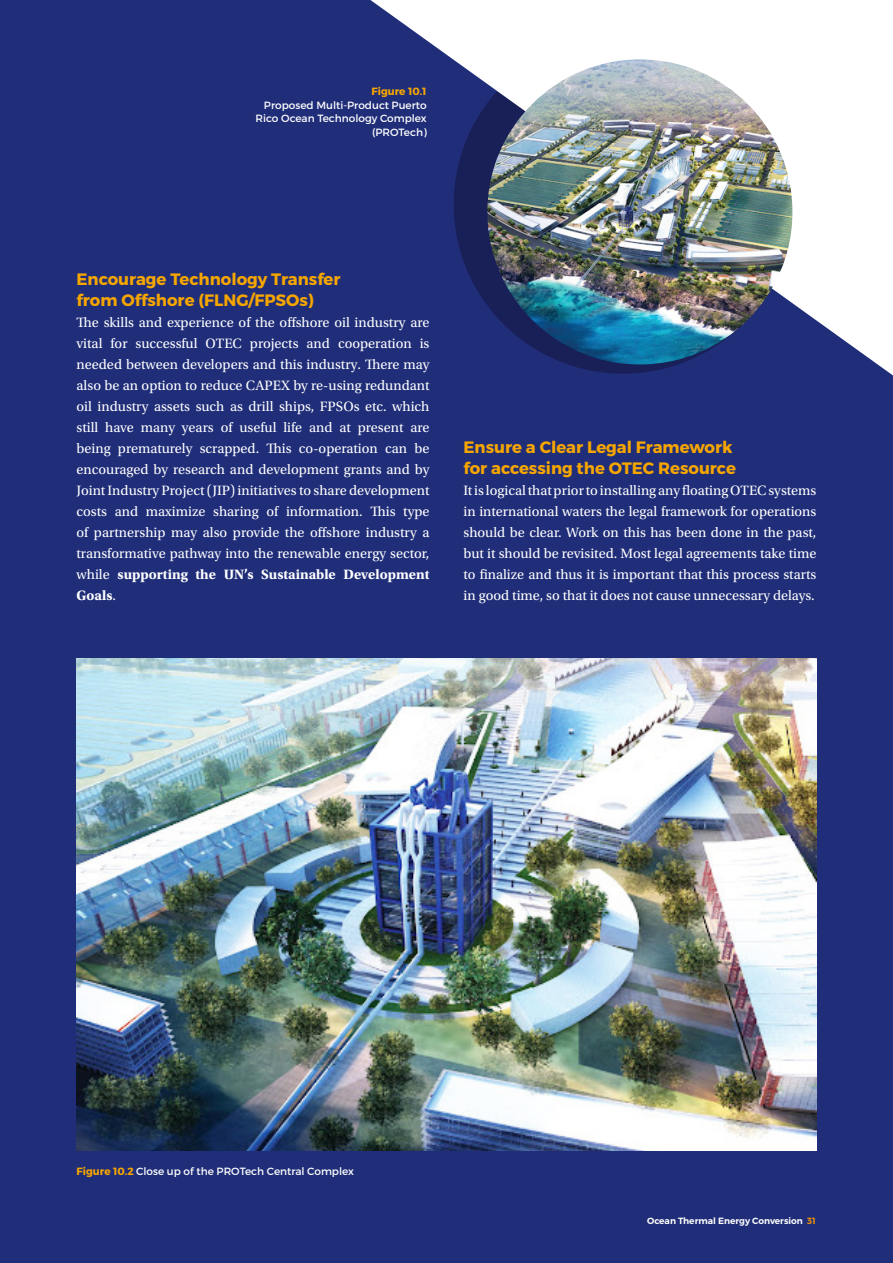
<style>
.page{position:relative;width:893px;height:1263px;background:#202e79}
.page>*{position:absolute;margin:0;border:0;box-sizing:border-box;transform-origin:0 0}
.t1{font:700 16.5px/21px "Montserrat";color:#f7a600}
.t2{font:14.25px/21px "Utopia Std";color:#fff;text-align:justify}
.t3{font:10.5px/13.5px "Montserrat";color:#fff;text-align:right}
.t4{font:700 10.5px "Montserrat";color:#f7a600}
.t5{font:600 9px "Montserrat";color:#fff}
.s1{font-weight:700}
.s2{font-weight:700;color:#f7a600}
.s3{color:#f39200}
</style>
<div class="page">
<img style="left:77px;top:658px;width:739px;height:492px">
<svg style="left:370px;top:0;width:523px;height:375px;fill:#fff"></svg>
<img style="left:487px;top:59px;width:305px;height:305px;border-radius:153px">
<p class="t4" style="left:371px;top:86px;width:57px">Figure 10.1</p>
<p class="t3" style="left:256px;top:99px;width:172px">Proposed Multi-Product Puerto<br>Rico Ocean Technology Complex (PROTech)</p>
<p class="t1" style="left:77px;top:269px;width:265px">Encourage Technology Transfer from Offshore (FLNG/FPSOs)</p>
<p class="t2" style="left:77px;top:313px;width:354px">The skills and experience of the offshore oil industry are vital for successful OTEC projects and cooperation is needed between developers and this industry. There may also be an option to reduce CAPEX by re-using redundant oil industry assets such as drill ships, FPSOs etc. which still have many years of useful life and at present are being prematurely scrapped. This co-operation can be encouraged by research and development grants and by Joint Industry Project (JIP) initiatives to share development costs and maximize sharing of information. This type of partnership may also provide the offshore industry a transformative pathway into the renewable energy sector, while <span class="s1">supporting the UN’s Sustainable Development Goals</span>.</p>
<p class="t1" style="left:463px;top:437px;width:274px">Ensure a Clear Legal Framework for accessing the OTEC Resource</p>
<p class="t2" style="left:463px;top:481px;width:354px">It is logical that prior to installing any floating OTEC systems in international waters the legal framework for operations should be clear. Work on this has been done in the past, but it should be revisited. Most legal agreements take time to finalize and thus it is important that this process starts in good time, so that it does not cause unnecessary delays.</p>
<p class="t3" style="left:77px;top:1165px;width:279px"><span class="s2">Figure 10.2</span> Close up of the PROTech Central Complex</p>
<p class="t5" style="left:647px;top:1217px;width:170px">Ocean Thermal Energy Conversion <span class="s3">31</span></p>
</div>
